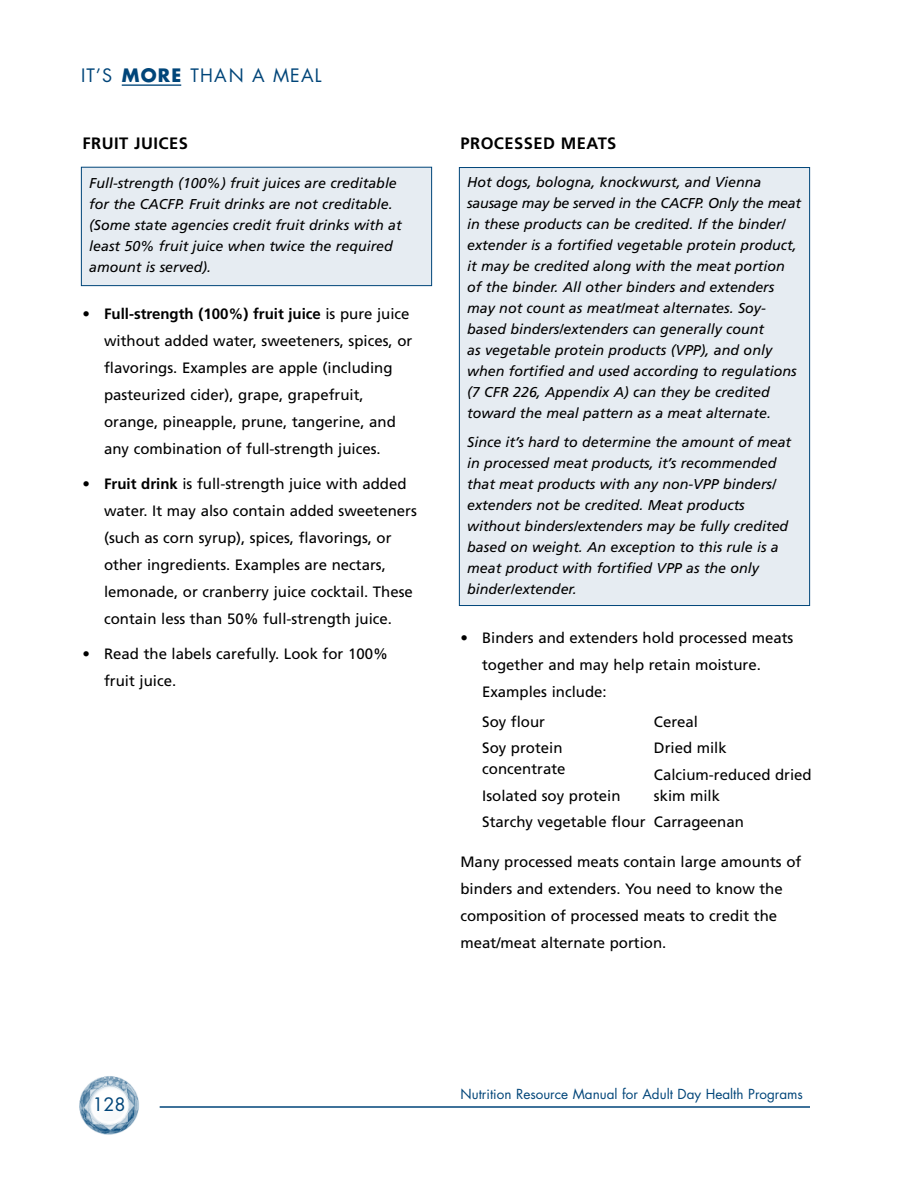
<style>
.page{position:relative;width:918px;height:1188px;background:#fff}
.page>*{position:absolute;margin:0;border:0;box-sizing:border-box;transform-origin:0 0}
.t1{font:18px "Futura";letter-spacing:.06em;color:#004579}
.t2{font:700 16.5px "Frutiger LT Std";letter-spacing:.03em;color:#000}
.t3{font:15px/27px "Frutiger LT Std";color:#000}
.t4{font:italic 14.25px/21px "Frutiger LT Std";color:#000}
.t5{font:13.5px "Futura";color:#004579}
.s1{font-weight:700}
</style>
<div class="page">
<img style="left:79px;top:1076px;width:60px;height:59px">
<hr style="left:160px;top:1106px;width:650px;height:2px;background:#004579">
<hr style="left:122px;top:84px;width:59px;height:2px;background:#004579">
<div style="left:81px;top:167px;width:351px;height:119px;background:#e6ecf2"></div>
<div style="left:81px;top:167px;width:351px;height:119px;border:1px solid #004579"></div>
<div style="left:459px;top:168px;width:351px;height:438px;background:#e6ecf2"></div>
<div style="left:459px;top:167px;width:351px;height:439px;border:1px solid #004579"></div>
<p class="t1" style="left:81px;top:68px;width:242px">IT’S <span class="s1">MORE</span> THAN A MEAL</p>
<p class="t2" style="left:82px;top:137px;width:107px">FRUIT JUICES</p>
<p class="t2" style="left:460px;top:137px;width:157px">PROCESSED MEATS</p>
<p class="t4" style="left:89px;top:174px;width:314px">Full-strength (100%) fruit juices are creditable for the CACFP. Fruit drinks are not creditable. (Some state agencies credit fruit drinks with at least 50% fruit juice when twice the required amount is served).</p>
<p class="t4" style="left:467px;top:172px;width:335px">Hot dogs, bologna, knockwurst, and Vienna sausage may be served in the CACFP. Only the meat in these products can be credited. If the binder/ extender is a fortified vegetable protein product, it may be credited along with the meat portion of the binder. All other binders and extenders may not count as meat/meat alternates. Soy&shy;based binders/extenders can generally count<br>as vegetable protein products (VPP), and only when fortified and used according to regulations (7 CFR 226, Appendix A) can they be credited toward the meal pattern as a meat alternate.</p>
<p class="t4" style="left:467px;top:432px;width:325px">Since it’s hard to determine the amount of meat in processed meat products, it’s recommended that meat products with any non-VPP binders/ extenders not be credited. Meat products without binders/extenders may be fully credited based on weight. An exception to this rule is a meat product with fortified VPP as the only binder/extender.</p>
<p class="t3" style="left:104px;top:301px;width:310px;text-indent:-22px">• <span class="s1">Full-strength (100%) fruit juice</span> is pure juice without added water, sweeteners, spices, or flavorings. Examples are apple (including pasteurized cider), grape, grapefruit, orange, pineapple, prune, tangerine, and any combination of full-strength juices.</p>
<p class="t3" style="left:104px;top:472px;width:314px;text-indent:-22px">• <span class="s1">Fruit drink</span> is full-strength juice with added water. It may also contain added sweeteners (such as corn syrup), spices, flavorings, or other ingredients. Examples are nectars, lemonade, or cranberry juice cocktail. These contain less than 50% full-strength juice.</p>
<p class="t3" style="left:104px;top:642px;width:286px;text-indent:-22px">• Read the labels carefully. Look for 100% fruit juice.</p>
<p class="t3" style="left:482px;top:625px;width:313px;text-indent:-22px">• Binders and extenders hold processed meats together and may help retain moisture.<br>Examples include:</p>
<p class="t3" style="left:482px;top:709px;width:82px;line-height:26.4px">Soy flour<br>Soy protein</p>
<p class="t3" style="left:482px;top:757px;width:165px;line-height:26.4px">concentrate<br>Isolated soy protein<br>Starchy vegetable flour</p>
<p class="t3" style="left:654px;top:709px;width:159px;line-height:26.4px">Cereal<br>Dried milk<br>Calcium-reduced dried</p>
<p class="t3" style="left:654px;top:783px;width:92px;line-height:26.4px">skim milk<br>Carrageenan</p>
<p class="t1" style="left:92px;top:1096px;width:35px">128</p>
<p class="t3" style="left:460px;top:850px;width:342px">Many processed meats contain large amounts of binders and extenders. You need to know the composition of processed meats to credit the meat/meat alternate portion.</p>
<p class="t5" style="left:461px;top:1088px;width:344px">Nutrition Resource Manual for Adult Day Health Programs</p>
</div>
